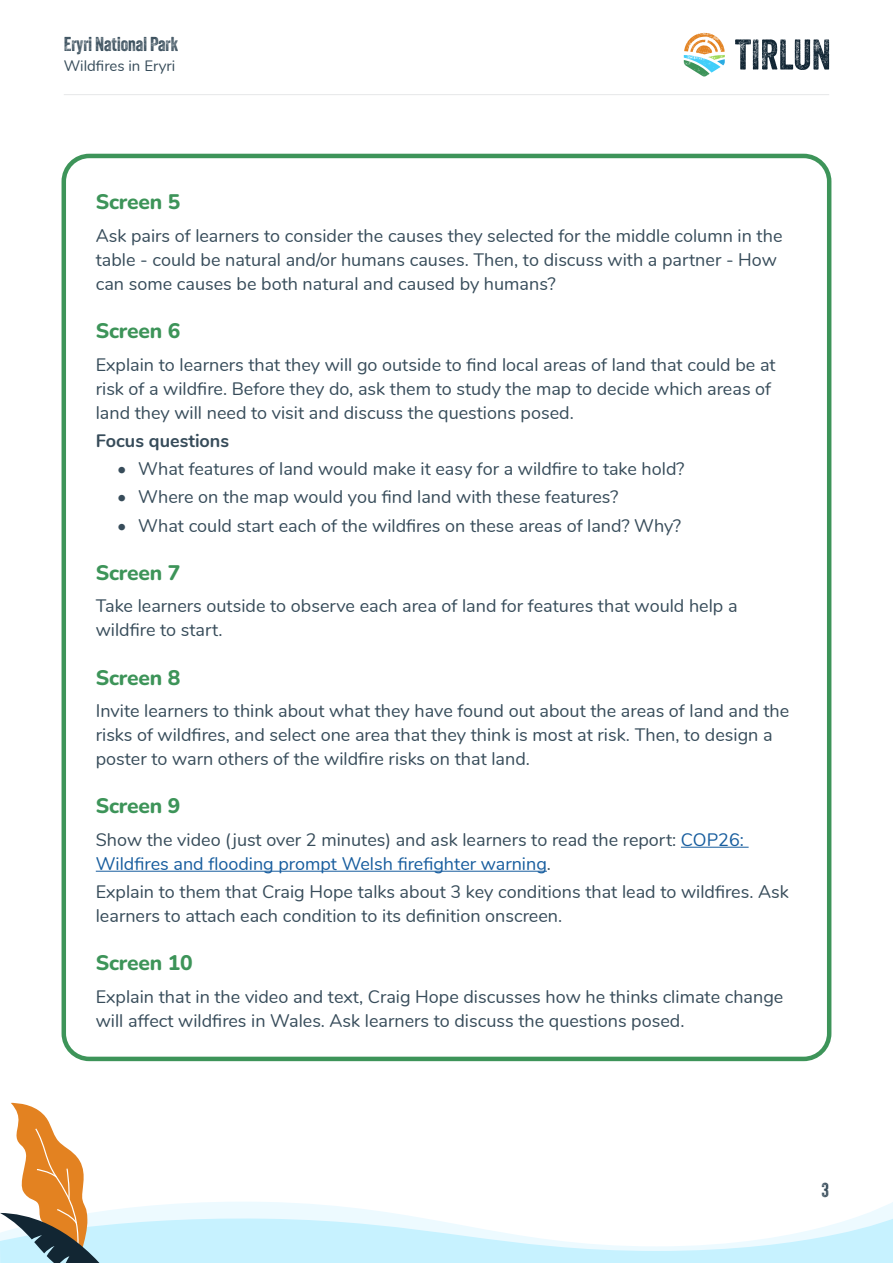
<style>
.page{position:relative;width:893px;height:1263px;background:#fff}
.page>*{position:absolute;margin:0;border:0;box-sizing:border-box;transform-origin:0 0}
.Page_section_heading{font:800 21px "Nunito";letter-spacing:-.01em;color:#3d9459}
.t1{font:19.5px "Veneer Two";color:#374c5a}
.Body_text{font:18px/24px "Nunito";color:#374c5a}
.Body_text-2{font:700 18px "Nunito";color:#374c5a}
.t2{font:15px "Nunito";color:#374c5a}
.s1{color:#175d9e}
</style>
<div class="page">
<svg style="left:735px;top:39px;width:94px;height:31px"></svg>
<svg style="left:684px;top:33px;width:41px;height:44px"></svg>
<hr style="left:64px;top:94px;width:765px;height:1px;background:#e6e7e9">
<svg style="left:0;top:1102px;width:893px;height:161px"></svg>
<hr style="left:681px;top:847px;width:68px;height:1px;background:#175d9e">
<hr style="left:96px;top:871px;width:451px;height:1px;background:#175d9e">
<div style="left:62px;top:154px;width:769px;height:907px;border:4px solid #3d9459;border-radius:26px"></div>
<p class="t1" style="left:64px;top:32px;width:116px">Eryri National Park</p>
<p class="t2" style="left:64px;top:54px;width:113px">Wildfires in Eryri</p>
<p class="Page_section_heading" style="left:96px;top:187px;width:86px">Screen 5</p>
<p class="Body_text" style="left:96px;top:222px;width:688px">Ask pairs of learners to consider the causes they selected for the middle column in the table - could be natural and/or humans causes. Then, to discuss with a partner - How can some causes be both natural and caused by humans?</p>
<p class="Page_section_heading" style="left:96px;top:316px;width:86px">Screen 6</p>
<p class="Body_text" style="left:96px;top:351px;width:681px">Explain to learners that they will go outside to find local areas of land that could be at risk of a wildfire. Before they do, ask them to study the map to decide which areas of land they will need to visit and discuss the questions posed.</p>
<p class="Body_text-2" style="left:96px;top:427px;width:135px">Focus questions</p>
<p class="Body_text" style="left:117px;top:456px;width:569px">• What features of land would make it easy for a wildfire to take hold?</p>
<p class="Body_text" style="left:117px;top:484px;width:503px">• Where on the map would you find land with these features?</p>
<p class="Body_text" style="left:117px;top:512px;width:566px">• What could start each of the wildfires on these areas of land? Why?</p>
<p class="Page_section_heading" style="left:96px;top:557px;width:86px">Screen 7</p>
<p class="Body_text" style="left:96px;top:593px;width:643px">Take learners outside to observe each area of land for features that would help a wildfire to start.</p>
<p class="Page_section_heading" style="left:96px;top:662px;width:86px">Screen 8</p>
<p class="Body_text" style="left:96px;top:698px;width:695px">Invite learners to think about what they have found out about the areas of land and the risks of wildfires, and select one area that they think is most at risk. Then, to design a poster to warn others of the wildfire risks on that land.</p>
<p class="Page_section_heading" style="left:96px;top:791px;width:86px">Screen 9</p>
<p class="Body_text" style="left:96px;top:826px;width:650px">Show the video (just over 2 minutes) and ask learners to read the report: <span class="s1">COP26:<br>Wildfires and flooding prompt Welsh firefighter warning</span>.</p>
<p class="Body_text" style="left:96px;top:879px;width:694px">Explain to them that Craig Hope talks about 3 key conditions that lead to wildfires. Ask learners to attach each condition to its definition onscreen.</p>
<p class="Page_section_heading" style="left:96px;top:948px;width:98px">Screen 10</p>
<p class="Body_text" style="left:96px;top:984px;width:689px">Explain that in the video and text, Craig Hope discusses how he thinks climate change will affect wildfires in Wales. Ask learners to discuss the questions posed.</p>
<p class="t1" style="left:822px;top:1178px;width:9px">3</p>
</div>
